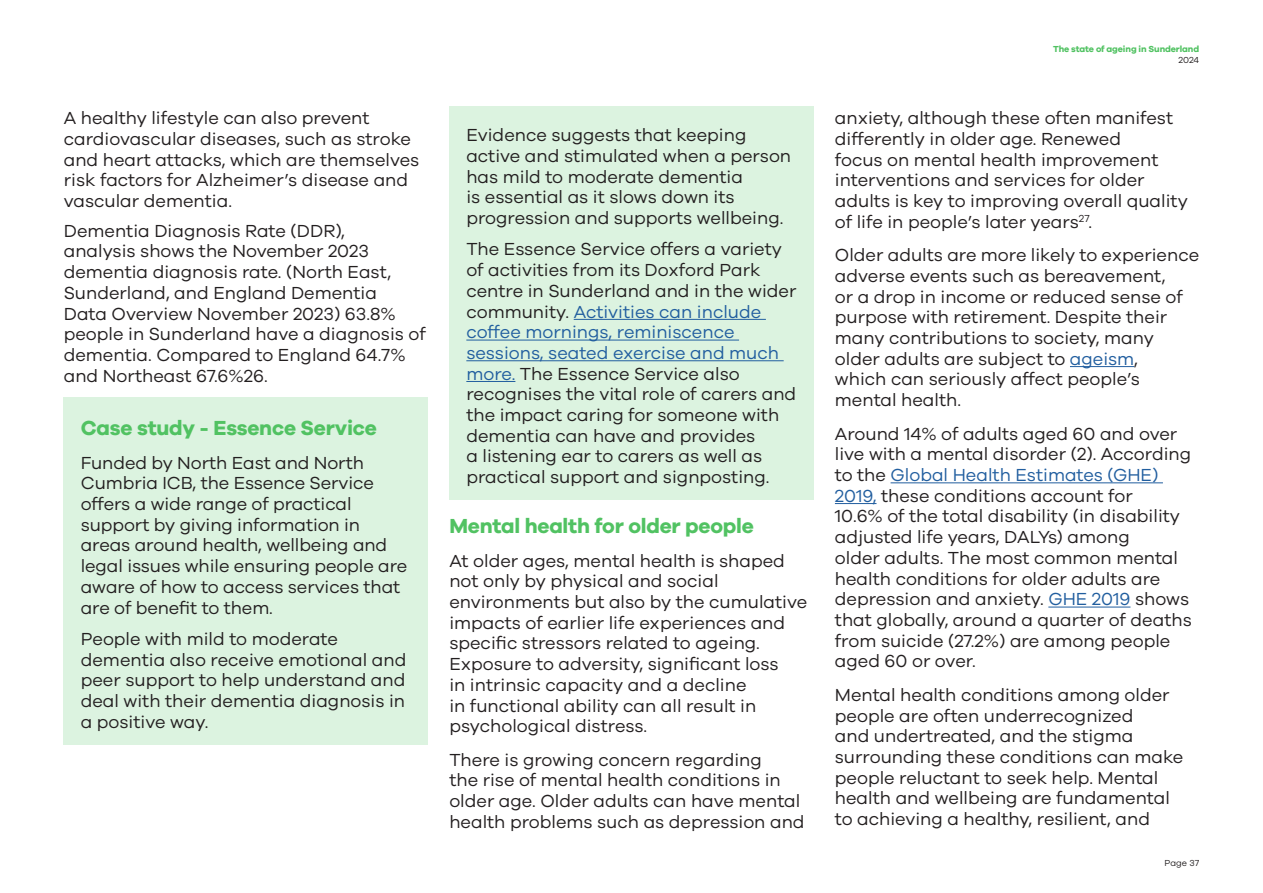
<style>
.page{position:relative;width:1263px;height:893px;background:#fff}
.page>*{position:absolute;margin:0;border:0;box-sizing:border-box;transform-origin:0 0}
.Sub_Header{font:700 21px "Galano Grotesque";letter-spacing:-.01em;color:#51c262}
.Body{font:18px/20.7px "Galano Grotesque";color:#231f20}
.t1{font:700 9px "Galano Grotesque";letter-spacing:-.01em;color:#51c262}
.t2{font:9px "Galano Grotesque";color:#231f20}
.s1{color:#215e9f}
</style>
<div class="page">
<div style="left:64px;top:397px;width:364px;height:348px;background:#dcf3e0"></div>
<div style="left:449px;top:106px;width:365px;height:394px;background:#dcf3e0"></div>
<hr style="left:574px;top:319px;width:192px;height:1px;background:#215e9f">
<hr style="left:466px;top:340px;width:273px;height:1px;background:#215e9f">
<hr style="left:466px;top:360px;width:318px;height:1px;background:#215e9f">
<hr style="left:466px;top:381px;width:49px;height:1px;background:#215e9f">
<hr style="left:1070px;top:366px;width:64px;height:1px;background:#215e9f">
<hr style="left:890px;top:482px;width:273px;height:1px;background:#215e9f">
<hr style="left:835px;top:503px;width:41px;height:1px;background:#215e9f">
<hr style="left:1048px;top:607px;width:82px;height:1px;background:#215e9f">
<p class="Body" style="left:64px;top:107px;width:357px">A healthy lifestyle can also prevent cardiovascular diseases, such as stroke and heart attacks, which are themselves risk factors for Alzheimer’s disease and vascular dementia.</p>
<p class="Body" style="left:64px;top:220px;width:363px">Dementia Diagnosis Rate (DDR),<br>analysis shows the November 2023 dementia diagnosis rate. (North East, Sunderland, and England Dementia<br>Data Overview November 2023) 63.8% people in Sunderland have a diagnosis of dementia. Compared to England 64.7% and Northeast 67.6%26.</p>
<p class="Sub_Header" style="left:81px;top:415px;width:298px">Case study - Essence Service</p>
<p class="Body" style="left:81px;top:452px;width:328px">Funded by North East and North<br>Cumbria ICB, the Essence Service offers a wide range of practical support by giving information in areas around health, wellbeing and legal issues while ensuring people are aware of how to access services that are of benefit to them.</p>
<p class="Body" style="left:81px;top:628px;width:327px">People with mild to moderate dementia also receive emotional and peer support to help understand and deal with their dementia diagnosis in a positive way.</p>
<p class="Body" style="left:466px;top:124px;width:326px">Evidence suggests that keeping active and stimulated when a person has mild to moderate dementia<br>is essential as it slows down its progression and supports wellbeing.</p>
<p class="Body" style="left:466px;top:238px;width:332px">The Essence Service offers a variety of activities from its Doxford Park centre in Sunderland and in the wider community. <span class="s1">Activities can include coffee mornings, reminiscence sessions, seated exercise and much more.</span> The Essence Service also recognises the vital role of carers and the impact caring for someone with dementia can have and provides<br>a listening ear to carers as well as practical support and signposting.</p>
<p class="Sub_Header" style="left:449px;top:513px;width:306px">Mental health for older people</p>
<p class="Body" style="left:449px;top:550px;width:359px">At older ages, mental health is shaped not only by physical and social environments but also by the cumulative impacts of earlier life experiences and specific stressors related to ageing.<br>Exposure to adversity, significant loss<br>in intrinsic capacity and a decline<br>in functional ability can all result in psychological distress.</p>
<p class="Body" style="left:449px;top:749px;width:357px">There is growing concern regarding<br>the rise of mental health conditions in older age. Older adults can have mental health problems such as depression and</p>
<p class="t1" style="left:1053px;top:44px;width:148px">The state of ageing in Sunderland</p>
<p class="t2" style="left:1178px;top:55px;width:22px">2024</p>
<p class="Body" style="left:835px;top:107px;width:354px">anxiety, although these often manifest differently in older age. Renewed<br>focus on mental health improvement interventions and services for older adults is key to improving overall quality of life in people’s later years<sup>27</sup>.</p>
<p class="Body" style="left:835px;top:244px;width:366px">Older adults are more likely to experience adverse events such as bereavement,<br>or a drop in income or reduced sense of purpose with retirement. Despite their many contributions to society, many older adults are subject to <span class="s1">ageism</span>,<br>which can seriously affect people’s mental health.</p>
<p class="Body" style="left:835px;top:423px;width:358px">Around 14% of adults aged 60 and over live with a mental disorder (2). According to the <span class="s1">Global Health Estimates (GHE)<br>2019,</span> these conditions account for<br>10.6% of the total disability (in disability adjusted life years, DALYs) among<br>older adults. The most common mental health conditions for older adults are depression and anxiety. <span class="s1">GHE 2019</span> shows that globally, around a quarter of deaths from suicide (27.2%) are among people aged 60 or over.</p>
<p class="Body" style="left:835px;top:684px;width:350px">Mental health conditions among older people are often underrecognized<br>and undertreated, and the stigma surrounding these conditions can make people reluctant to seek help. Mental health and wellbeing are fundamental to achieving a healthy, resilient, and</p>
<p class="t2" style="left:1164px;top:857px;width:36px">Page 37</p>
</div>
